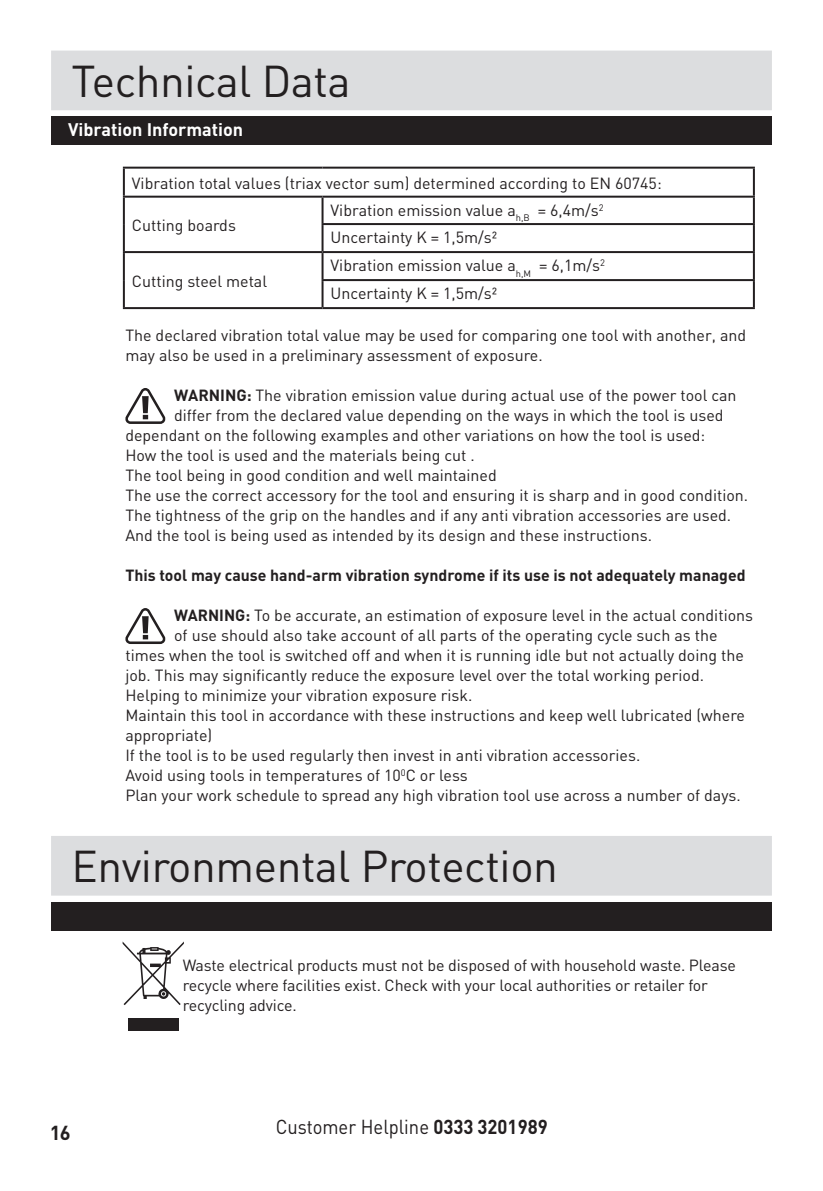
<style>
.page{position:relative;width:823px;height:1191px;background:#fff}
.page>*{position:absolute;margin:0;border:0;box-sizing:border-box;transform-origin:0 0}
.t1{font:44px "DIN";letter-spacing:-.01em;color:#231f20}
.t2{font:20px "DIN";color:#231f20;scale:.92 1}
.t3{font:700 20px "DIN";color:#231f20}
.t4{font:700 18px "DIN";color:#fff}
.t5{font:16px/20px "DIN";color:#231f20}
.t6{font:700 16px "DIN";color:#231f20}
.s1{font-weight:700}
</style>
<div class="page">
<div style="left:51px;top:51px;width:720px;height:59px;background:#dcdddf"></div>
<div style="left:51px;top:116px;width:720px;height:28px;background:#231f20"></div>
<svg style="left:122px;top:941px;width:62px;height:64px"></svg>
<div style="left:128px;top:1017px;width:50px;height:13px;background:#231f20"></div>
<hr style="left:123px;top:167px;width:199px;height:2px;background:#231f20">
<hr style="left:123px;top:169px;width:2px;height:27px;background:#231f20">
<hr style="left:322px;top:167px;width:432px;height:2px;background:#231f20">
<hr style="left:752px;top:169px;width:2px;height:27px;background:#231f20">
<hr style="left:123px;top:196px;width:199px;height:2px;background:#231f20">
<hr style="left:123px;top:198px;width:2px;height:26px;background:#231f20">
<hr style="left:322px;top:196px;width:432px;height:2px;background:#231f20">
<hr style="left:321px;top:198px;width:2px;height:25px;background:#231f20">
<hr style="left:752px;top:198px;width:2px;height:25px;background:#231f20">
<hr style="left:123px;top:224px;width:2px;height:27px;background:#231f20">
<hr style="left:321px;top:223px;width:433px;height:2px;background:#231f20">
<hr style="left:321px;top:225px;width:2px;height:26px;background:#231f20">
<hr style="left:752px;top:225px;width:2px;height:26px;background:#231f20">
<hr style="left:123px;top:251px;width:199px;height:2px;background:#231f20">
<hr style="left:123px;top:253px;width:2px;height:27px;background:#231f20">
<hr style="left:322px;top:251px;width:432px;height:2px;background:#231f20">
<hr style="left:321px;top:253px;width:2px;height:26px;background:#231f20">
<hr style="left:752px;top:253px;width:2px;height:26px;background:#231f20">
<hr style="left:123px;top:280px;width:2px;height:27px;background:#231f20">
<hr style="left:321px;top:279px;width:433px;height:2px;background:#231f20">
<hr style="left:321px;top:281px;width:2px;height:26px;background:#231f20">
<hr style="left:752px;top:281px;width:2px;height:26px;background:#231f20">
<hr style="left:123px;top:307px;width:199px;height:2px;background:#231f20">
<hr style="left:322px;top:307px;width:432px;height:2px;background:#231f20">
<svg style="left:125px;top:388px;width:40px;height:36px"></svg>
<svg style="left:125px;top:608px;width:40px;height:36px"></svg>
<div style="left:51px;top:836px;width:720px;height:59px;background:#dcdddf"></div>
<div style="left:51px;top:902px;width:720px;height:28px;background:#231f20"></div>
<h1 class="t1" style="left:71px;top:53px;width:280px">Technical Data</h1>
<p class="t4" style="left:68px;top:117px;width:177px">Vibration Information</p>
<p class="t5" style="left:132px;top:173px;width:531px">Vibration total values (triax vector sum) determined according to EN 60745:</p>
<p class="t5" style="left:132px;top:215px;width:105px">Cutting boards</p>
<p class="t5" style="left:330px;top:196px;width:274px;line-height:27.4px">Vibration emission value a<sub>h,B</sub> = 6,4m/s<sup>2<br></sup>Uncertainty K = 1,5m/s²</p>
<p class="t5" style="left:330px;top:251px;width:276px;line-height:28px">Vibration emission value a<sub>h,M</sub> = 6,1m/s<sup>2<br></sup>Uncertainty K = 1,5m/s²</p>
<p class="t5" style="left:125px;top:325px;width:622px">The declared vibration total value may be used for comparing one tool with another, and may also be used in a preliminary assessment of exposure.</p>
<p class="t5" style="left:174px;top:385px;width:563px"><span class="s1">WARNING:</span> The vibration emission value during actual use of the power tool can</p>
<p class="t5" style="left:174px;top:405px;width:550px">differ from the declared value depending on the ways in which the tool is used</p>
<p class="t5" style="left:125px;top:425px;width:581px">dependant on the following examples and other variations on how the tool is used:</p>
<p class="t5" style="left:125px;top:445px;width:351px">How the tool is used and the materials being cut .</p>
<p class="t5" style="left:125px;top:465px;width:372px">The tool being in good condition and well maintained</p>
<p class="t5" style="left:125px;top:485px;width:624px">The use the correct accessory for the tool and ensuring it is sharp and in good condition.</p>
<p class="t5" style="left:125px;top:505px;width:607px">The tightness of the grip on the handles and if any anti vibration accessories are used.</p>
<p class="t5" style="left:125px;top:525px;width:528px">And the tool is being used as intended by its design and these instructions.</p>
<p class="t6" style="left:125px;top:565px;width:621px">This tool may cause hand-arm vibration syndrome if its use is not adequately managed</p>
<p class="t5" style="left:174px;top:605px;width:580px"><span class="s1">WARNING:</span> To be accurate, an estimation of exposure level in the actual conditions</p>
<p class="t5" style="left:174px;top:625px;width:544px">of use should also take account of all parts of the operating cycle such as the</p>
<p class="t5" style="left:125px;top:645px;width:619px">times when the tool is switched off and when it is running idle but not actually doing the</p>
<p class="t5" style="left:125px;top:665px;width:580px">job. This may significantly reduce the exposure level over the total working period.</p>
<p class="t5" style="left:125px;top:685px;width:348px">Helping to minimize your vibration exposure risk.</p>
<p class="t5" style="left:125px;top:705px;width:621px">Maintain this tool in accordance with these instructions and keep well lubricated (where</p>
<p class="t5" style="left:125px;top:725px;width:88px">appropriate)</p>
<p class="t5" style="left:125px;top:745px;width:516px">If the tool is to be used regularly then invest in anti vibration accessories.</p>
<p class="t5" style="left:125px;top:765px;width:343px">Avoid using tools in temperatures of 10<sup>0</sup>C or less</p>
<p class="t5" style="left:125px;top:785px;width:616px">Plan your work schedule to spread any high vibration tool use across a number of days.</p>
<p class="t5" style="left:132px;top:270px;width:137px">Cutting steel metal</p>
<h1 class="t1" style="left:71px;top:838px;width:488px">Environmental Protection</h1>
<p class="t3" style="left:50px;top:1119px;width:22px">16</p>
<p class="t5" style="left:183px;top:954px;width:554px">Waste electrical products must not be disposed of with household waste. Please recycle where facilities exist. Check with your local authorities or retailer for recycling advice.</p>
<p class="t2" style="left:275px;top:1114px;width:297px">Customer Helpline <span class="s1">0333 3201989</span></p>
</div>
